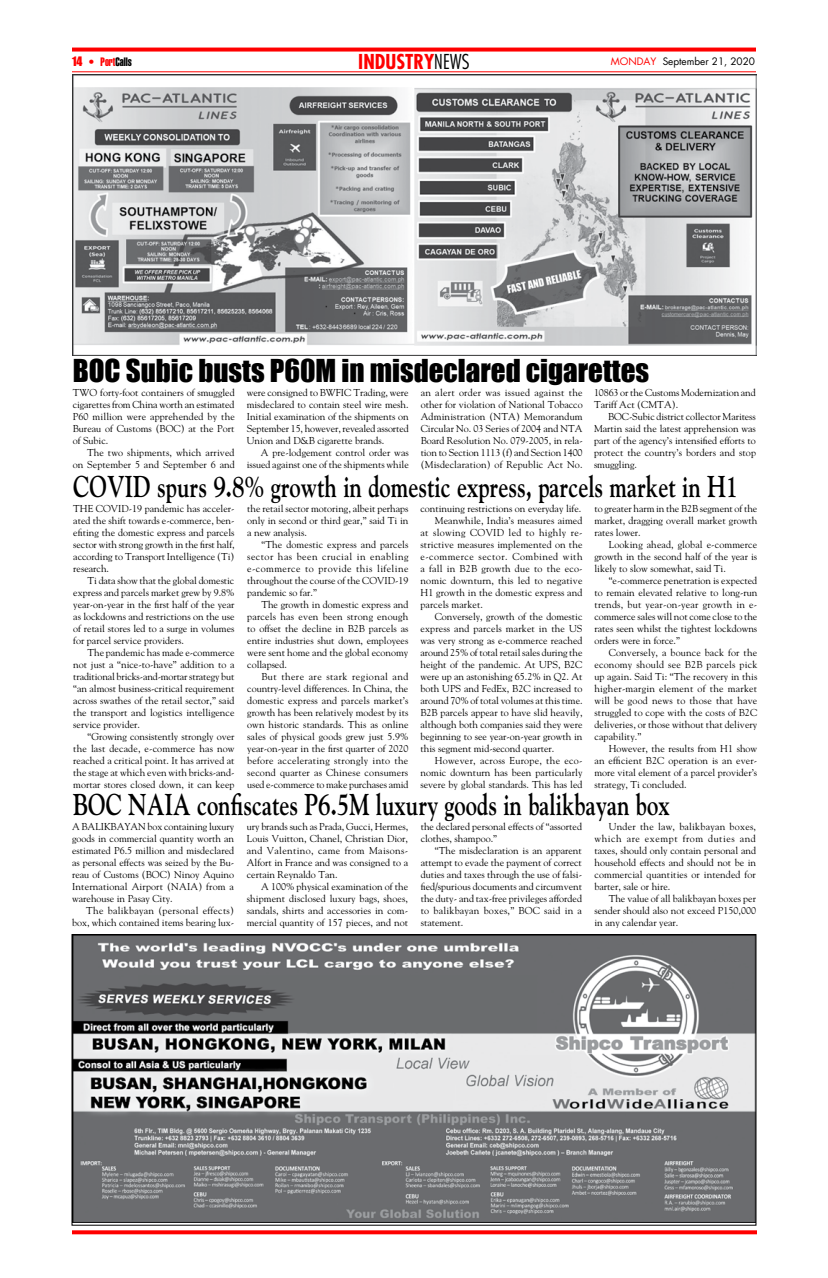
<style>
.page{position:relative;width:828px;height:1278px;background:#fff}
.page>*{position:absolute;margin:0;border:0;box-sizing:border-box;transform-origin:0 0}
.t1{font:700 30px "Goudy";color:#000;scale:.75 1}
.t2{font:29px "Impact";color:#000}
.t3{font:700 condensed 20px "Futura";color:#f00}
.t4{font:12px "Helvetica Extra Compressed";color:#f00}
.t5{font:10px/12px "Goudy";color:#000;text-align:justify}
.t6{font:10px "Goudy";letter-spacing:.045em;color:#000}
.t7{font:10px "Goudy";letter-spacing:.035em;color:#000}
.t8{font:10px "Goudy";letter-spacing:.02em;color:#000}
.t9{font:10px "Goudy";letter-spacing:.025em;color:#000}
.t10{font:10px "Futura";color:#000}
.s1{font-family:"Impact"}
.s2{color:#000}
.s3{font-weight:300;color:#000}
.s4{color:#f00}
</style>
<div class="page">
<hr style="left:72px;top:72px;width:684px;height:1px;background:#f00">
<svg style="left:72px;top:48px;width:684px;height:4px;background:#ff1c1c"></svg>
<svg style="left:72px;top:1230px;width:685px;height:4px;background:#ff1414"></svg>
<img style="left:73px;top:74px;width:684px;height:281px">
<img style="left:74px;top:936px;width:680px;height:287px">
<p class="t4" style="left:72px;top:55px;width:61px"><span class="s1">14</span> • Port<span class="s2">Calls</span></p>
<h3 class="t3" style="left:358px;top:49px;width:113px">INDUSTRY<span class="s3">NEWS</span></h3>
<p class="t10" style="left:611px;top:54px;width:146px"><span class="s4">MONDAY</span> September 21, 2020</p>
<h2 class="t2" style="left:73px;top:348px;width:578px">BOC Subic busts P60M in misdeclared cigarettes</h2>
<p class="t5" style="left:421px;top:386px;width:164px">an alert order was issued against the other for violation of National Tobacco Administration (NTA) Memorandum Circular No. 03 Series of 2004 and NTA Board Resolution No. 079-2005, in rela&shy;tion to Section 1113 (f) and Section 1400 (Misdeclaration) of Republic Act No.</p>
<p class="t5" style="left:73px;top:502px;width:163px">THE COVID-19 pandemic has acceler&shy;ated the shift towards e-commerce, ben&shy;efiting the domestic express and parcels sector with strong growth in the first half, according to Transport Intelligence (Ti) research.</p>
<p class="t5" style="left:73px;top:574px;width:163px;text-indent:14px">Ti data show that the global domestic express and parcels market grew by 9.8% year-on-year in the first half of the year as lockdowns and restrictions on the use of retail stores led to a surge in volumes for parcel service providers.</p>
<p class="t5" style="left:73px;top:646px;width:163px;text-indent:14px">The pandemic has made e-commerce not just a “nice-to-have” addition to a traditional bricks-and-mortar strategy but “an almost business-critical requirement across swathes of the retail sector,” said the transport and logistics intelligence service provider.</p>
<p class="t5" style="left:73px;top:730px;width:163px;text-indent:14px">“Growing consistently strongly over the last decade, e-commerce has now reached a critical point. It has arrived at the stage at which even with bricks-and&shy;mortar stores closed down, it can keep</p>
<p class="t5" style="left:73px;top:386px;width:163px">TWO forty-foot containers of smuggled cigarettes from China worth an estimated P60 million were apprehended by the Bureau of Customs (BOC) at the Port of Subic.</p>
<p class="t5" style="left:73px;top:446px;width:164px;text-align:right">The two shipments, which arrived<br>on September 5 and September 6 and</p>
<p class="t5" style="left:247px;top:386px;width:164px">were consigned to BWFIC Trading, were misdeclared to contain steel wire mesh.<br>Initial examination of the shipments on September 15, however, revealed assorted Union and D&amp;B cigarette brands.</p>
<p class="t5" style="left:247px;top:446px;width:164px;text-align:right">A pre-lodgement control order was issued against one of the shipments while</p>
<p class="t5" style="left:594px;top:386px;width:163px">10863 or the Customs Modernization and<br>Tariff Act (CMTA).</p>
<p class="t5" style="left:594px;top:410px;width:164px;text-indent:14px">BOC-Subic district collector Maritess Martin said the latest apprehension was part of the agency’s intensified efforts to protect the country’s borders and stop smuggling.</p>
<h1 class="t1" style="left:73px;top:468px;width:888px">COVID spurs 9.8% growth in domestic express, parcels market in H1</h1>
<p class="t5" style="left:247px;top:502px;width:163px">the retail sector motoring, albeit perhaps only in second or third gear,” said Ti in a new analysis.</p>
<p class="t5" style="left:247px;top:538px;width:163px;text-indent:14px">“The domestic express and parcels sector has been crucial in enabling e-commerce to provide this lifeline throughout the course of the COVID-19 pandemic so far.”</p>
<p class="t5" style="left:247px;top:598px;width:163px;text-indent:14px">The growth in domestic express and parcels has even been strong enough to offset the decline in B2B parcels as entire industries shut down, employees were sent home and the global economy collapsed.</p>
<p class="t5" style="left:247px;top:670px;width:163px;text-indent:14px">But there are stark regional and country-level differences. In China, the domestic express and parcels market’s growth has been relatively modest by its own historic standards. This as online sales of physical goods grew just 5.9% year-on-year in the first quarter of 2020 before accelerating strongly into the second quarter as Chinese consumers used e-commerce to make purchases amid</p>
<p class="t5" style="left:421px;top:502px;width:162px">continuing restrictions on everyday life.</p>
<p class="t5" style="left:435px;top:514px;width:149px">Meanwhile, India’s measures aimed</p>
<p class="t7" style="left:421px;top:526px;width:163px">at slowing COVID led to highly re-</p>
<p class="t5" style="left:421px;top:538px;width:163px">strictive measures implemented on the</p>
<p class="t6" style="left:421px;top:550px;width:164px">e-commerce sector. Combined with</p>
<p class="t8" style="left:421px;top:562px;width:163px">a fall in B2B growth due to the eco-</p>
<p class="t5" style="left:421px;top:574px;width:164px">nomic downturn, this led to negative</p>
<p class="t5" style="left:421px;top:586px;width:164px">H1 growth in the domestic express and</p>
<p class="t5" style="left:421px;top:598px;width:64px">parcels market.</p>
<p class="t5" style="left:435px;top:610px;width:149px">Conversely, growth of the domestic</p>
<p class="t5" style="left:421px;top:622px;width:164px">express and parcels market in the US</p>
<p class="t5" style="left:421px;top:634px;width:163px">was very strong as e-commerce reached</p>
<p class="t5" style="left:421px;top:646px;width:163px">around 25% of total retail sales during the</p>
<p class="t5" style="left:421px;top:658px;width:164px">height of the pandemic. At UPS, B2C</p>
<p class="t5" style="left:421px;top:670px;width:163px">were up an astonishing 65.2% in Q2. At</p>
<p class="t5" style="left:421px;top:682px;width:163px">both UPS and FedEx, B2C increased to</p>
<p class="t5" style="left:421px;top:694px;width:164px">around 70% of total volumes at this time.</p>
<p class="t5" style="left:421px;top:706px;width:164px">B2B parcels appear to have slid heavily,</p>
<p class="t5" style="left:421px;top:718px;width:164px">although both companies said they were</p>
<p class="t5" style="left:421px;top:730px;width:163px">beginning to see year-on-year growth in</p>
<p class="t5" style="left:421px;top:742px;width:135px">this segment mid-second quarter.</p>
<p class="t9" style="left:435px;top:754px;width:149px">However, across Europe, the eco-</p>
<p class="t5" style="left:421px;top:766px;width:164px">nomic downturn has been particularly</p>
<p class="t5" style="left:421px;top:778px;width:163px">severe by global standards. This has led</p>
<p class="t5" style="left:595px;top:502px;width:164px">to greater harm in the B2B segment of the market, dragging overall market growth rates lower.</p>
<p class="t5" style="left:595px;top:538px;width:164px;text-indent:14px">Looking ahead, global e-commerce growth in the second half of the year is likely to slow somewhat, said Ti.</p>
<p class="t5" style="left:595px;top:574px;width:164px;text-indent:14px">“e-commerce penetration is expected to remain elevated relative to long-run trends, but year-on-year growth in e&shy;commerce sales will not come close to the rates seen whilst the tightest lockdowns orders were in force.”</p>
<p class="t5" style="left:595px;top:646px;width:164px;text-indent:14px">Conversely, a bounce back for the economy should see B2B parcels pick up again. Said Ti: “The recovery in this higher-margin element of the market will be good news to those that have struggled to cope with the costs of B2C deliveries, or those without that delivery capability.”</p>
<p class="t5" style="left:595px;top:742px;width:164px;text-indent:14px">However, the results from H1 show an efficient B2C operation is an ever&shy;more vital element of a parcel provider’s strategy, Ti concluded.</p>
<h1 class="t1" style="left:73px;top:786px;width:797px">BOC NAIA confiscates P6.5M luxury goods in balikbayan box</h1>
<p class="t5" style="left:421px;top:820px;width:163px">the declared personal effects of “assorted clothes, shampoo.”</p>
<p class="t5" style="left:421px;top:844px;width:163px;text-indent:14px">“The misdeclaration is an apparent attempt to evade the payment of correct duties and taxes through the use of falsi&shy;fied/spurious documents and circumvent the duty- and tax-free privileges afforded to balikbayan boxes,” BOC said in a statement.</p>
<p class="t5" style="left:595px;top:820px;width:163px;text-indent:14px">Under the law, balikbayan boxes, which are exempt from duties and taxes, should only contain personal and household effects and should not be in commercial quantities or intended for barter, sale or hire.</p>
<p class="t5" style="left:595px;top:892px;width:163px;text-indent:14px">The value of all balikbayan boxes per sender should also not exceed P150,000 in any calendar year.</p>
<p class="t5" style="left:72px;top:820px;width:164px">A BALIKBAYAN box containing luxury goods in commercial quantity worth an estimated P6.5 million and misdeclared as personal effects was seized by the Bu&shy;reau of Customs (BOC) Ninoy Aquino International Airport (NAIA) from a warehouse in Pasay City.</p>
<p class="t5" style="left:72px;top:904px;width:164px;text-align:right">The balikbayan (personal effects) box, which contained items bearing lux-</p>
<p class="t5" style="left:247px;top:820px;width:163px">ury brands such as Prada, Gucci, Hermes, Louis Vuitton, Chanel, Christian Dior, and Valentino, came from Maisons-Alfort in France and was consigned to a certain Reynaldo Tan.</p>
<p class="t5" style="left:247px;top:880px;width:163px;text-indent:14px">A 100% physical examination of the shipment disclosed luxury bags, shoes, sandals, shirts and accessories in com&shy;mercial quantity of 157 pieces, and not</p>
</div>
